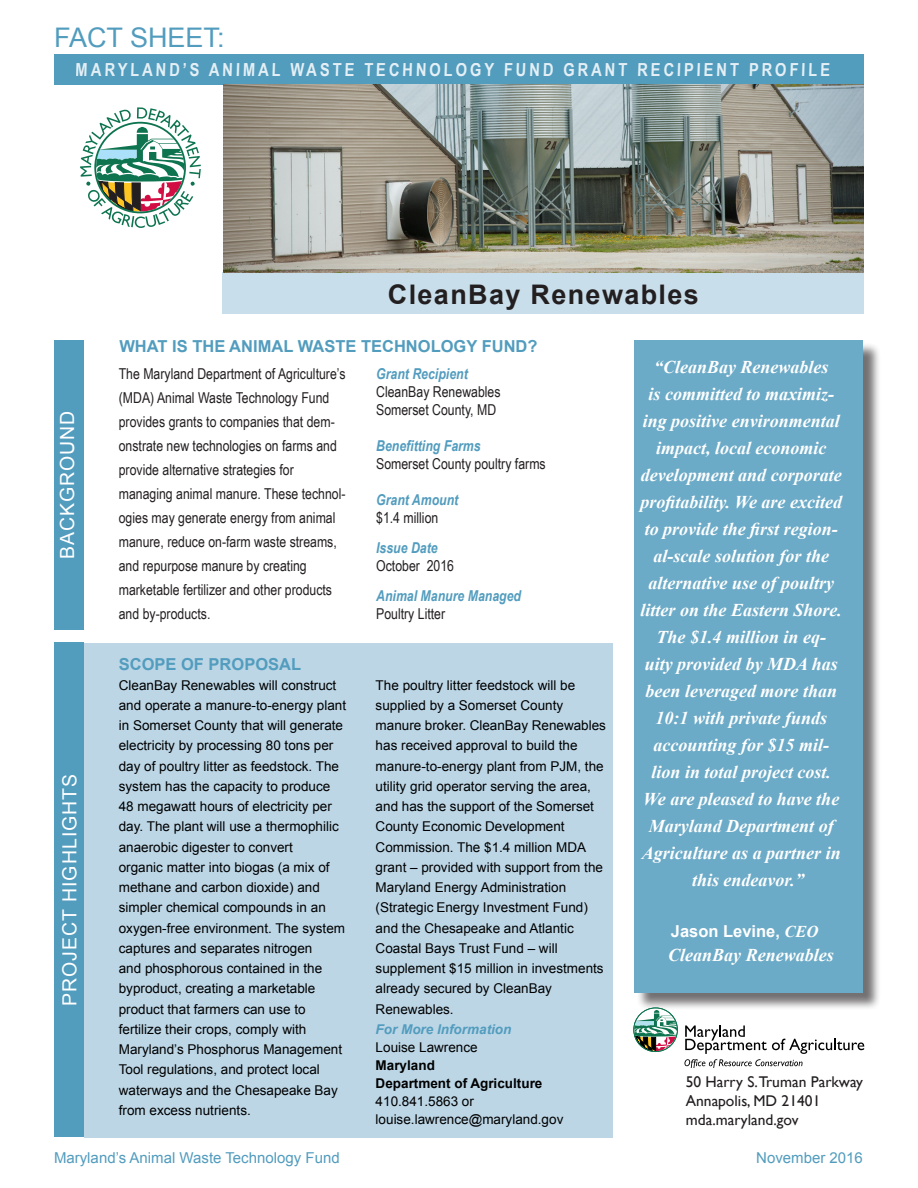
<style>
.page{position:relative;width:918px;height:1188px;background:#fff}
.page>*{position:absolute;margin:0;border:0;box-sizing:border-box;transform-origin:0 0}
.t1{font:700 27px "Arial";letter-spacing:.05em;color:#231f20}
.t2{font:27px "Arial";color:#529cbe}
.t3{font:19.5px "Arial";letter-spacing:.05em;color:#fff}
.t4{font:italic 700 18px "Times New Roman";color:#fff}
.t5{font:700 18px "Arial Narrow";color:#fff}
.t6{font:700 16.5px "Arial";color:#529cbe}
.t7{font:700 16.5px "Arial";color:#fff}
.t8{font:15.6px "Gill Sans";color:#231f20}
.t9{font:15px/24px "Arial Narrow";color:#231f20}
.t10{font:italic 700 15px "Arial Narrow";color:#529cbe}
.t11{font:15px "Arial";color:#529cbe}
.t12{font:13.5px/20.2px "Arial";color:#000}
.t13{font:italic 700 13.5px/18px "Arial";color:#529cbe}
.t14{font:700 13.5px "Arial";color:#000}
.s1{font-weight:400;font-style:normal;color:#000}
.s2{font-family:"Times New Roman";font-style:italic}
</style>
<div class="page">
<div style="left:84px;top:643px;width:528px;height:494px;background:#bcd6e6"></div>
<div style="left:54px;top:54px;width:810px;height:30px;background:#529cbe"></div>
<svg style="left:80px;top:107px;width:121px;height:121px"></svg>
<div style="left:223px;top:272px;width:641px;height:42px;background:#c9deeb"></div>
<div style="left:54px;top:340px;width:30px;height:289px;background:#529cbe"></div>
<div style="left:54px;top:643px;width:30px;height:494px;background:#529cbe"></div>
<div style="left:636px;top:343px;width:245px;height:668px;background:#231f20;opacity:.75"></div>
<div style="left:634px;top:340px;width:228px;height:652px;background:#6cabc7"></div>
<svg style="left:684px;top:1025px;width:180px;height:43px"></svg>
<svg style="left:633px;top:1007px;width:45px;height:45px"></svg>
<img style="left:223px;top:84px;width:640px;height:188px">
<p class="t2" style="left:54px;top:19px;width:172px">FACT SHEET:</p>
<h3 class="t5" style="left:76px;top:56px;width:757px">MARYLAND’S ANIMAL WASTE TECHNOLOGY FUND GRANT RECIPIENT PROFILE</h3>
<p class="t1" style="left:388px;top:277px;width:312px">CleanBay Renewables</p>
<p class="t3" style="left:55px;top:559px;width:150px;rotate:-90deg">BACKGROUND</p>
<p class="t3" style="left:57px;top:1006px;width:233px;rotate:-90deg">PROJECT HIGHLIGHTS</p>
<p class="t6" style="left:119px;top:336px;width:420px">WHAT IS THE ANIMAL WASTE TECHNOLOGY FUND?</p>
<p class="t9" style="left:119px;top:361px;width:228px">The Maryland Department of Agriculture’s (MDA) Animal Waste Technology Fund provides grants to companies that dem&shy;onstrate new technologies on farms and provide alternative strategies for</p>
<p class="t9" style="left:119px;top:481px;width:228px">managing animal manure. These technol&shy;ogies may generate energy from animal manure, reduce on-farm waste streams, and repurpose manure by creating</p>
<p class="t9" style="left:119px;top:577px;width:215px">marketable fertilizer and other products and by-products.</p>
<p class="t6" style="left:119px;top:653px;width:184px">SCOPE OF PROPOSAL</p>
<p class="t12" style="left:119px;top:675px;width:229px">CleanBay Renewables will construct and operate a manure-to-energy plant in Somerset County that will generate electricity by processing 80 tons per day of poultry litter as feedstock. The system has the capacity to produce 48 megawatt hours of electricity per day. The plant will use a thermophilic anaerobic digester to convert<br>organic matter into biogas (a mix of methane and carbon dioxide) and simpler chemical compounds in an oxygen-free environment. The system captures and separates nitrogen<br>and phosphorous contained in the byproduct, creating a marketable product that farmers can use to fertilize their crops, comply with Maryland’s Phosphorus Management Tool regulations, and protect local waterways and the Chesapeake Bay from excess nutrients.</p>
<p class="t10" style="left:376px;top:363px;width:93px">Grant Recipient</p>
<p class="t9" style="left:376px;top:379px;width:126px">CleanBay Renewables</p>
<p class="t9" style="left:376px;top:397px;width:122px">Somerset County, MD</p>
<p class="t10" style="left:376px;top:435px;width:106px">Benefitting Farms</p>
<p class="t9" style="left:376px;top:451px;width:171px">Somerset County poultry farms</p>
<p class="t10" style="left:376px;top:489px;width:84px">Grant Amount</p>
<p class="t9" style="left:376px;top:505px;width:64px">$1.4 million</p>
<p class="t10" style="left:376px;top:537px;width:63px">Issue Date</p>
<p class="t9" style="left:376px;top:553px;width:79px">October 2016</p>
<p class="t10" style="left:376px;top:585px;width:146px">Animal Manure Managed</p>
<p class="t9" style="left:376px;top:601px;width:71px">Poultry Litter</p>
<p class="t12" style="left:376px;top:675px;width:232px">The poultry litter feedstock will be supplied by a Somerset County manure broker. CleanBay Renewables has received approval to build the manure-to-energy plant from PJM, the utility grid operator serving the area, and has the support of the Somerset<br>County Economic Development<br>Commission. The $1.4 million MDA grant – provided with support from the<br>Maryland Energy Administration (Strategic Energy Investment Fund) and the Chesapeake and Atlantic<br>Coastal Bays Trust Fund – will supplement $15 million in investments already secured by CleanBay<br>Renewables.</p>
<p class="t13" style="left:376px;top:1021px;width:137px">For More Information<br><span class="s1">Louise Lawrence</span></p>
<p class="t14" style="left:376px;top:1056px;width:61px">Maryland</p>
<p class="t14" style="left:376px;top:1074px;width:168px">Department of Agriculture</p>
<p class="t12" style="left:376px;top:1091px;width:100px">410.841.5863 or</p>
<p class="t12" style="left:376px;top:1109px;width:189px">louise.lawrence@maryland.gov</p>
<h3 class="t4" style="left:654px;top:354px;width:176px">“CleanBay Renewables</h3>
<h3 class="t4" style="left:649px;top:381px;width:187px">is committed to maximiz-</h3>
<h3 class="t4" style="left:643px;top:408px;width:199px">ing positive environmental</h3>
<h3 class="t4" style="left:656px;top:435px;width:172px">impact, local economic</h3>
<h3 class="t4" style="left:641px;top:462px;width:202px">development and corporate</h3>
<h3 class="t4" style="left:640px;top:489px;width:203px">profitability. We are excited</h3>
<h3 class="t4" style="left:645px;top:516px;width:195px">to provide the first region-</h3>
<h3 class="t4" style="left:654px;top:543px;width:177px">al-scale solution for the</h3>
<h3 class="t4" style="left:649px;top:570px;width:187px">alternative use of poultry</h3>
<h3 class="t4" style="left:641px;top:597px;width:203px">litter on the Eastern Shore.</h3>
<h3 class="t4" style="left:657px;top:624px;width:171px">The $1.4 million in eq-</h3>
<h3 class="t4" style="left:645px;top:651px;width:194px">uity provided by MDA has</h3>
<h3 class="t4" style="left:646px;top:678px;width:193px">been leveraged more than</h3>
<h3 class="t4" style="left:656px;top:705px;width:173px">10:1 with private funds</h3>
<h3 class="t4" style="left:654px;top:732px;width:177px">accounting for $15 mil-</h3>
<h3 class="t4" style="left:652px;top:759px;width:181px">lion in total project cost.</h3>
<h3 class="t4" style="left:643px;top:786px;width:198px">We are pleased to have the</h3>
<h3 class="t4" style="left:649px;top:813px;width:187px">Maryland Department of</h3>
<h3 class="t4" style="left:642px;top:840px;width:201px">Agriculture as a partner in</h3>
<h3 class="t4" style="left:692px;top:867px;width:114px">this endeavor.”</h3>
<p class="t7" style="left:671px;top:920px;width:149px">Jason Levine, <span class="s2">CEO</span></p>
<h3 class="t4" style="left:668px;top:942px;width:167px">CleanBay Renewables</h3>
<p class="t8" style="left:686px;top:1073px;width:179px">50 Harry S.Truman Parkway</p>
<p class="t8" style="left:686px;top:1092px;width:136px">Annapolis, MD 21401</p>
<p class="t8" style="left:686px;top:1110px;width:114px">mda.maryland.gov</p>
<p class="t11" style="left:54px;top:1148px;width:287px">Maryland’s Animal Waste Technology Fund</p>
<p class="t11" style="left:756px;top:1148px;width:108px">November 2016</p>
</div>
